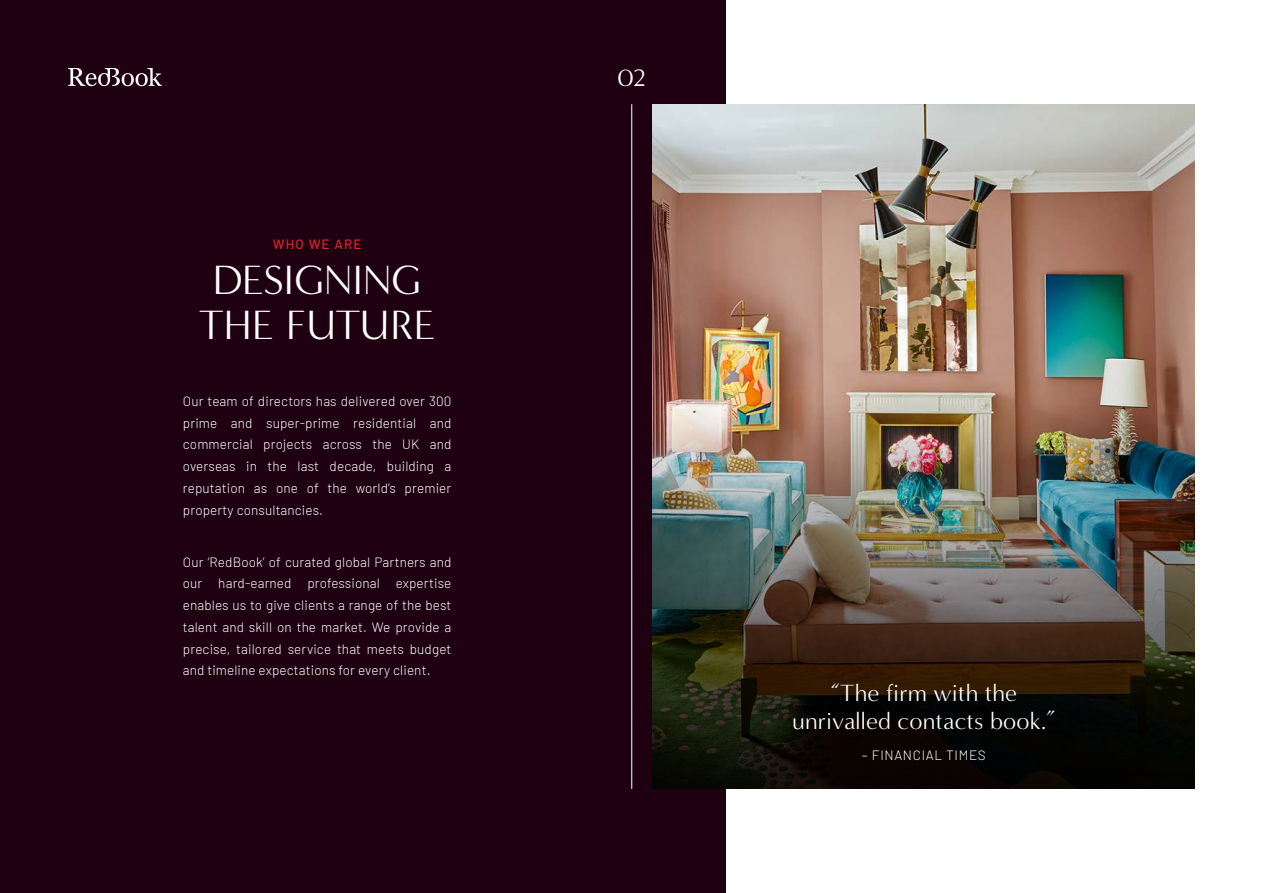
<style>
.page{position:relative;width:1263px;height:893px;background:#fff}
.page>*{position:absolute;margin:0;border:0;box-sizing:border-box;transform-origin:0 0}
.t1{font:42px/45px "Minerva Modern";color:#fff;text-align:center}
.t2{font:24.3px "Minerva Modern";color:#fff}
.t3{font:24px/28.8px "Minerva Modern";letter-spacing:.01em;color:#fff;text-align:center}
.t4{font:300 13.5px/21.8px "Barlow";letter-spacing:.01em;color:#fff;text-align:justify}
.t5{font:300 13.5px "Barlow";letter-spacing:.05em;color:#fff}
.t6{font:500 13.5px "Barlow";letter-spacing:.08em;color:#db2230}
</style>
<div class="page">
<div style="left:0;top:0;width:725px;height:893px;background:#1f0010"></div>
<img style="left:653px;top:104px;width:542px;height:300px">
<svg style="left:68px;top:68px;width:94px;height:18px"></svg>
<hr style="left:631px;top:104px;width:1px;height:685px;background:#fff">
<img style="left:653px;top:404px;width:542px;height:385px">
<p class="t6" style="left:273px;top:234px;width:90px">WHO WE ARE</p>
<p class="t1" style="left:199px;top:258px;width:238px">DESIGNING<br>THE FUTURE</p>
<p class="t4" style="left:183px;top:389px;width:270px">Our team of directors has delivered over 300 prime and super-prime residential and commercial projects across the UK and overseas in the last decade, building a reputation as one of the world’s premier property consultancies.</p>
<p class="t4" style="left:183px;top:550px;width:270px">Our ‘RedBook’ of curated global Partners and our hard-earned professional expertise enables us to give clients a range of the best talent and skill on the market. We provide a precise, tailored service that meets budget and timeline expectations for every client.</p>
<p class="t2" style="left:617px;top:64px;width:30px">02</p>
<p class="t3" style="left:792px;top:678px;width:265px">“The firm with the unrivalled contacts book.”</p>
<p class="t5" style="left:862px;top:745px;width:125px">– FINANCIAL TIMES</p>
</div>
